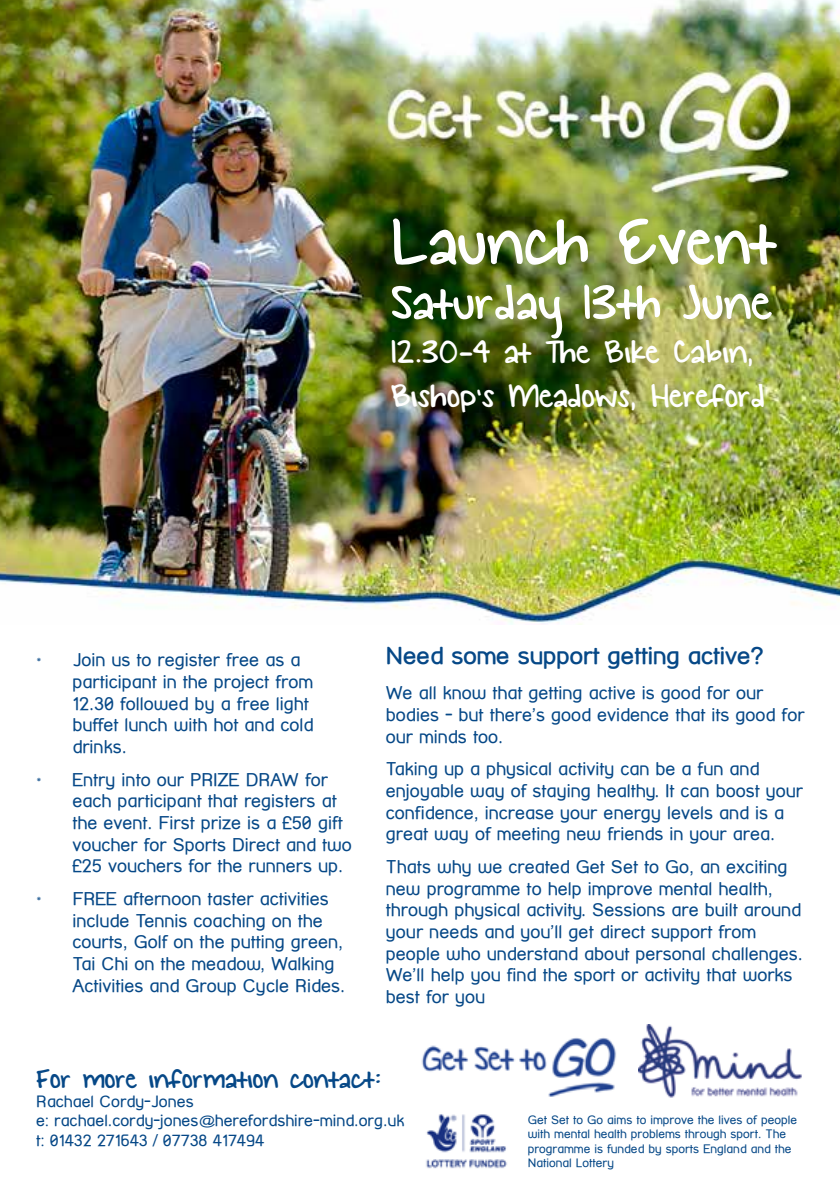
<style>
.page{position:relative;width:840px;height:1191px;background:#fff}
.page>*{position:absolute;margin:0;border:0;box-sizing:border-box;transform-origin:0 0}
.t1{font:73px "KG Small Town Southern Girl";color:#fff}
.t2{font:54.8px "KG Small Town Southern Girl";color:#fff}
.t3{font:36.6px/43.8px "KG Small Town Southern Girl";color:#fff}
.t4{font:30px "KG Small Town Southern Girl";color:#064887}
.t5{font:700 24px "Street Corner";color:#064887}
.t6{font:18px/21.6px "Street Corner";color:#064887}
.t7{font:16px/19.2px "Street Corner";color:#064887}
.t8{font:12px/14.4px "Street Corner";color:#064887}
</style>
<div class="page">
<img style="left:0;top:0;width:839px;height:625px">
<img style="left:421px;top:1037px;width:195px;height:60px">
<img style="left:638px;top:1024px;width:164px;height:74px">
<img style="left:426px;top:1114px;width:81px;height:55px">
<h1 class="t1" style="left:390px;top:203px;width:386px">Launch Event</h1>
<h2 class="t2" style="left:390px;top:273px;width:382px">Saturday 13th June</h2>
<h3 class="t3" style="left:390px;top:332px;width:375px">12.30-4 at The Bike Cabin,<br>Bishop’s Meadows, Hereford</h3>
<p class="t6" style="left:72px;top:649px;width:243px;text-indent:-36px">• Join us to register free as a participant in the project from<br>12.30 followed by a free light buffet lunch with hot and cold drinks.</p>
<p class="t6" style="left:72px;top:768px;width:281px;text-indent:-36px">• Entry into our PRIZE DRAW for each participant that registers at the event. First prize is a £50 gift voucher for Sports Direct and two £25 vouchers for the runners up.</p>
<p class="t6" style="left:72px;top:888px;width:274px;text-indent:-36px">• FREE afternoon taster activities include Tennis coaching on the courts, Golf on the putting green,<br>Tai Chi on the meadow, Walking<br>Activities and Group Cycle Rides.</p>
<h3 class="t5" style="left:386px;top:642px;width:379px">Need some support getting active?</h3>
<p class="t6" style="left:386px;top:682px;width:420px">We all know that getting active is good for our bodies - but there’s good evidence that its good for our minds too.</p>
<p class="t6" style="left:386px;top:758px;width:418px">Taking up a physical activity can be a fun and enjoyable way of staying healthy. It can boost your confidence, increase your energy levels and is a great way of meeting new friends in your area.</p>
<p class="t6" style="left:386px;top:856px;width:418px">Thats why we created Get Set to Go, an exciting new programme to help improve mental health, through physical activity. Sessions are built around your needs and you’ll get direct support from people who understand about personal challenges.<br>We’ll help you find the sport or activity that works best for you</p>
<h3 class="t4" style="left:36px;top:1062px;width:346px">For more information contact:</h3>
<p class="t7" style="left:36px;top:1091px;width:369px">Rachael Cordy-Jones<br>e: rachael.cordy-jones@herefordshire-mind.org.uk t: 01432 271643 / 07738 417494</p>
<p class="t8" style="left:527px;top:1112px;width:271px">Get Set to Go aims to improve the lives of people with mental health problems through sport. The programme is funded by sports England and the National Lottery</p>
</div>
